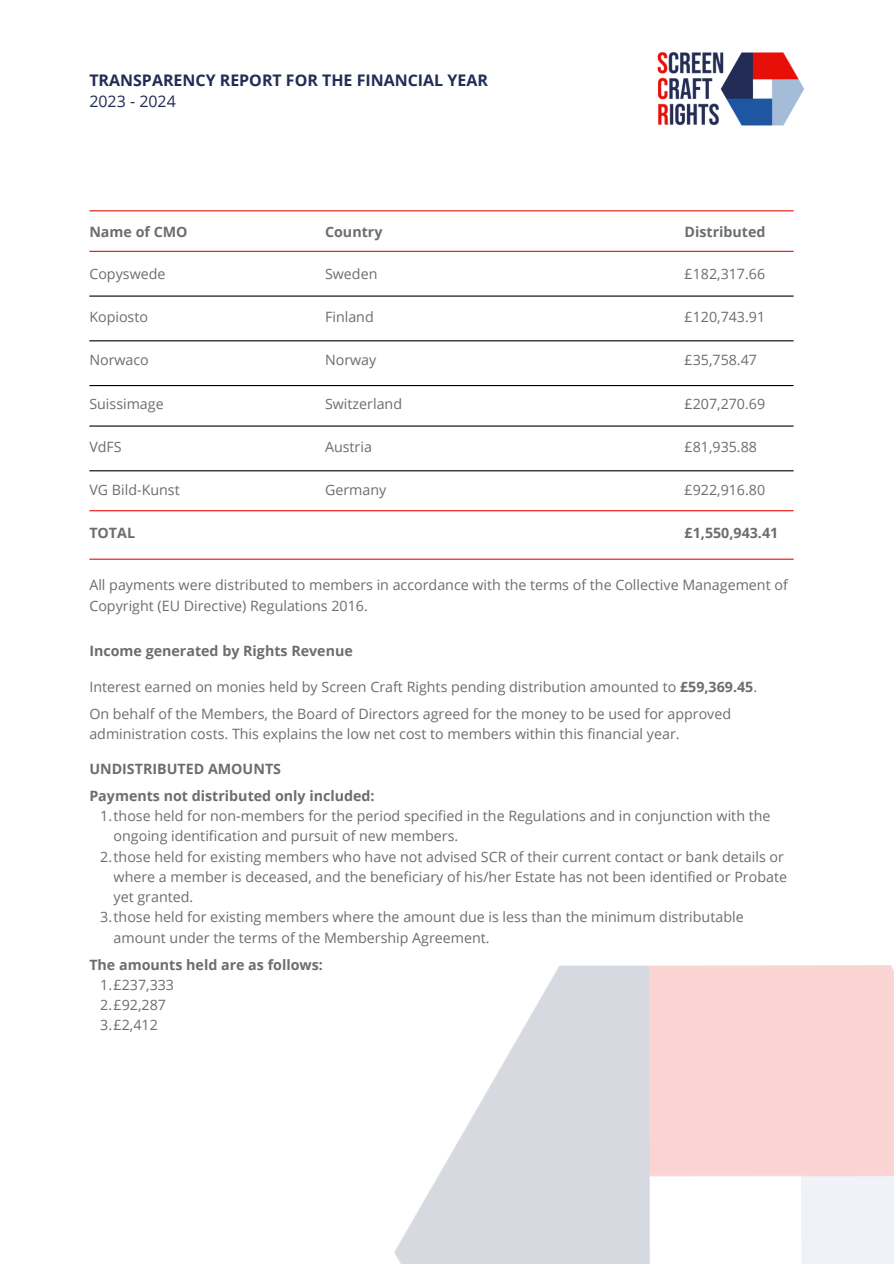
<style>
.page{position:relative;width:894px;height:1264px;background:#fff}
.page>*{position:absolute;margin:0;border:0;box-sizing:border-box;transform-origin:0 0}
.t1{font:700 15.9px/21.3px "Open Sans";color:#222c54}
.t2{font:14.25px/20.2px "Open Sans";color:#6d6d6d}
.t3{font:700 14.25px/27px "Open Sans";color:#6d6d6d}
.s1{font-weight:400}
.s2{font-weight:700}
</style>
<div class="page">
<hr style="left:89px;top:210px;width:704px;height:1px;background:#e71008">
<hr style="left:89px;top:251px;width:704px;height:1px;background:#e71008">
<hr style="left:89px;top:295px;width:704px;height:2px;background:#000">
<hr style="left:89px;top:340px;width:704px;height:1px;background:#000">
<hr style="left:89px;top:385px;width:704px;height:1px;background:#000">
<hr style="left:89px;top:425px;width:704px;height:1px;background:#000">
<hr style="left:89px;top:470px;width:704px;height:1px;background:#000">
<hr style="left:89px;top:510px;width:704px;height:1px;background:#e71008">
<hr style="left:89px;top:558px;width:704px;height:1px;background:#e71008">
<img style="left:657px;top:52px;width:146px;height:74px">
<h3 class="t1" style="left:89px;top:69px;width:400px">TRANSPARENCY REPORT FOR THE FINANCIAL YEAR<br><span class="s1">2023 - 2024</span></h3>
<h1 class="t3" style="left:89px;top:217px;width:100px">Name of CMO</h1>
<h3 class="t2" style="left:89px;top:264px;width:78px">Copyswede</h3>
<h3 class="t2" style="left:89px;top:306px;width:60px">Kopiosto</h3>
<h3 class="t2" style="left:89px;top:350px;width:61px">Norwaco</h3>
<p class="t2" style="left:89px;top:393px;width:76px">Suissimage</p>
<p class="t2" style="left:89px;top:436px;width:34px">VdFS</p>
<p class="t2" style="left:89px;top:479px;width:92px">VG Bild-Kunst</p>
<p class="t3" style="left:89px;top:519px;width:47px">TOTAL</p>
<p class="t3" style="left:325px;top:217px;width:59px">Country</p>
<p class="t2" style="left:325px;top:264px;width:54px">Sweden</p>
<p class="t2" style="left:325px;top:306px;width:50px">Finland</p>
<p class="t2" style="left:325px;top:350px;width:53px">Norway</p>
<p class="t2" style="left:325px;top:393px;width:78px">Switzerland</p>
<p class="t2" style="left:325px;top:436px;width:48px">Austria</p>
<p class="t2" style="left:325px;top:479px;width:63px">Germany</p>
<p class="t3" style="left:684px;top:217px;width:82px">Distributed</p>
<p class="t2" style="left:684px;top:264px;width:82px">£182,317.66</p>
<p class="t2" style="left:684px;top:306px;width:82px">£120,743.91</p>
<p class="t2" style="left:684px;top:350px;width:74px">£35,758.47</p>
<p class="t2" style="left:684px;top:393px;width:82px">£207,270.69</p>
<p class="t2" style="left:684px;top:436px;width:74px">£81,935.88</p>
<p class="t2" style="left:684px;top:479px;width:82px">£922,916.80</p>
<h2 class="t3" style="left:684px;top:519px;width:95px">£1,550,943.41</h2>
<p class="t2" style="left:89px;top:574px;width:699px">All payments were distributed to members in accordance with the terms of the Collective Management of<br>Copyright (EU Directive) Regulations 2016.</p>
<h3 class="t3" style="left:89px;top:636px;width:265px">Income generated by Rights Revenue</h3>
<p class="t2" style="left:89px;top:672px;width:669px;line-height:27px">Interest earned on monies held by Screen Craft Rights pending distribution amounted to <span class="s2">£59,369.45</span>.<br>On behalf of the Members, the Board of Directors agreed for the money to be used for approved</p>
<p class="t2" style="left:89px;top:723px;width:591px">administration costs. This explains the low net cost to members within this financial year.</p>
<p class="t3" style="left:89px;top:754px;width:287px">UNDISTRIBUTED AMOUNTS<br>Payments not distributed only included:</p>
<p class="t2" style="left:100px;top:805px;width:671px">1.those held for non-members for the period specified in the Regulations and in conjunction with the</p>
<p class="t2" style="left:114px;top:825px;width:346px">ongoing identification and pursuit of new members.</p>
<p class="t2" style="left:100px;top:845px;width:685px">2.those held for existing members who have not advised SCR of their current contact or bank details or</p>
<p class="t2" style="left:114px;top:866px;width:674px">where a member is deceased, and the beneficiary of his/her Estate has not been identified or Probate</p>
<p class="t2" style="left:114px;top:886px;width:81px">yet granted.</p>
<p class="t2" style="left:100px;top:906px;width:644px">3.those held for existing members where the amount due is less than the minimum distributable</p>
<p class="t2" style="left:114px;top:926px;width:377px">amount under the terms of the Membership Agreement.</p>
<p class="t3" style="left:89px;top:950px;width:235px">The amounts held are as follows:</p>
<p class="t2" style="left:100px;top:974px;width:75px">1.£237,333<br>2.£92,287<br>3.£2,412</p>
</div>
